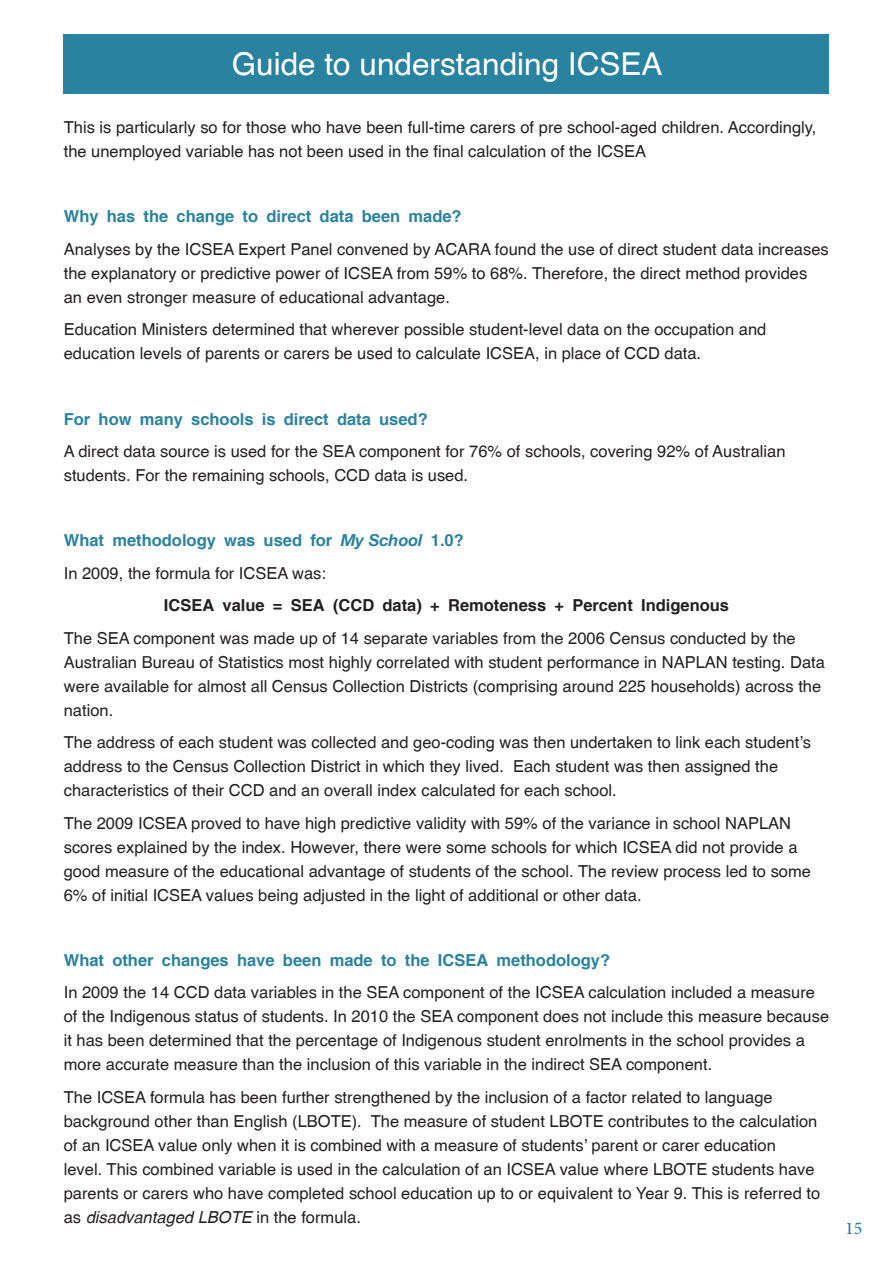
<style>
.page{position:relative;width:893px;height:1263px;background:#fff}
.page>*{position:absolute;margin:0;border:0;box-sizing:border-box;transform-origin:0 0}
.t1{font:31.5px "Helvetica";color:#fff}
.t2{font:500 18px "Minion Pro";color:#29829f}
.t3{font:16.5px/24px "Helvetica";color:#231f20}
.t4{font:700 16.5px "AG Helvetica";color:#29829f}
.t5{font:700 16.5px "AG Helvetica";color:#231f20}
.s1{font-family:"Helvetica Neue LT";font-style:italic}
.s2{font-family:"Helvetica cyr";font-style:italic}
</style>
<div class="page">
<div style="left:64px;top:34px;width:765px;height:60px;background:#29829f"></div>
<h1 class="t1" style="left:232px;top:44px;width:432px">Guide to understanding ICSEA</h1>
<p class="t3" style="left:64px;top:115px;width:754px">This is particularly so for those who have been full-time carers of pre school-aged children. Accordingly, the unemployed variable has not been used in the final calculation of the ICSEA</p>
<p class="t4" style="left:64px;top:207px;width:399px">Why has the change to direct data been made?</p>
<p class="t3" style="left:64px;top:237px;width:766px">Analyses by the ICSEA Expert Panel convened by ACARA found the use of direct student data increases the explanatory or predictive power of ICSEA from 59% to 68%. Therefore, the direct method provides an even stronger measure of educational advantage.</p>
<p class="t3" style="left:64px;top:317px;width:704px">Education Ministers determined that wherever possible student-level data on the occupation and education levels of parents or carers be used to calculate ICSEA, in place of CCD data.</p>
<p class="t4" style="left:64px;top:409px;width:365px">For how many schools is direct data used?</p>
<p class="t3" style="left:64px;top:439px;width:723px">A direct data source is used for the SEA component for 76% of schools, covering 92% of Australian students. For the remaining schools, CCD data is used.</p>
<p class="t4" style="left:64px;top:531px;width:402px">What methodology was used for <span class="s1">My School</span> 1.0?</p>
<p class="t3" style="left:64px;top:560px;width:264px">In 2009, the formula for ICSEA was:</p>
<p class="t5" style="left:164px;top:596px;width:567px">ICSEA value = SEA (CCD data) + Remoteness + Percent Indigenous</p>
<p class="t3" style="left:64px;top:625px;width:763px">The SEA component was made up of 14 separate variables from the 2006 Census conducted by the Australian Bureau of Statistics most highly correlated with student performance in NAPLAN testing. Data were available for almost all Census Collection Districts (comprising around 225 households) across the nation.</p>
<p class="t3" style="left:64px;top:730px;width:749px">The address of each student was collected and geo-coding was then undertaken to link each student’s address to the Census Collection District in which they lived. Each student was then assigned the characteristics of their CCD and an overall index calculated for each school.</p>
<p class="t3" style="left:64px;top:810px;width:749px">The 2009 ICSEA proved to have high predictive validity with 59% of the variance in school NAPLAN scores explained by the index. However, there were some schools for which ICSEA did not provide a good measure of the educational advantage of students of the school. The review process led to some 6% of initial ICSEA values being adjusted in the light of additional or other data.</p>
<p class="t4" style="left:64px;top:950px;width:548px">What other changes have been made to the ICSEA methodology?</p>
<p class="t3" style="left:64px;top:980px;width:767px">In 2009 the 14 CCD data variables in the SEA component of the ICSEA calculation included a measure of the Indigenous status of students. In 2010 the SEA component does not include this measure because it has been determined that the percentage of Indigenous student enrolments in the school provides a more accurate measure than the inclusion of this variable in the indirect SEA component.</p>
<p class="t3" style="left:64px;top:1084px;width:758px">The ICSEA formula has been further strengthened by the inclusion of a factor related to language background other than English (LBOTE). The measure of student LBOTE contributes to the calculation of an ICSEA value only when it is combined with a measure of students’ parent or carer education<br>level. This combined variable is used in the calculation of an ICSEA value where LBOTE students have parents or carers who have completed school education up to or equivalent to Year 9. This is referred to as <span class="s2">disadvantaged LBOTE</span> in the formula.</p>
<p class="t2" style="left:845px;top:1216px;width:19px">15</p>
</div>
